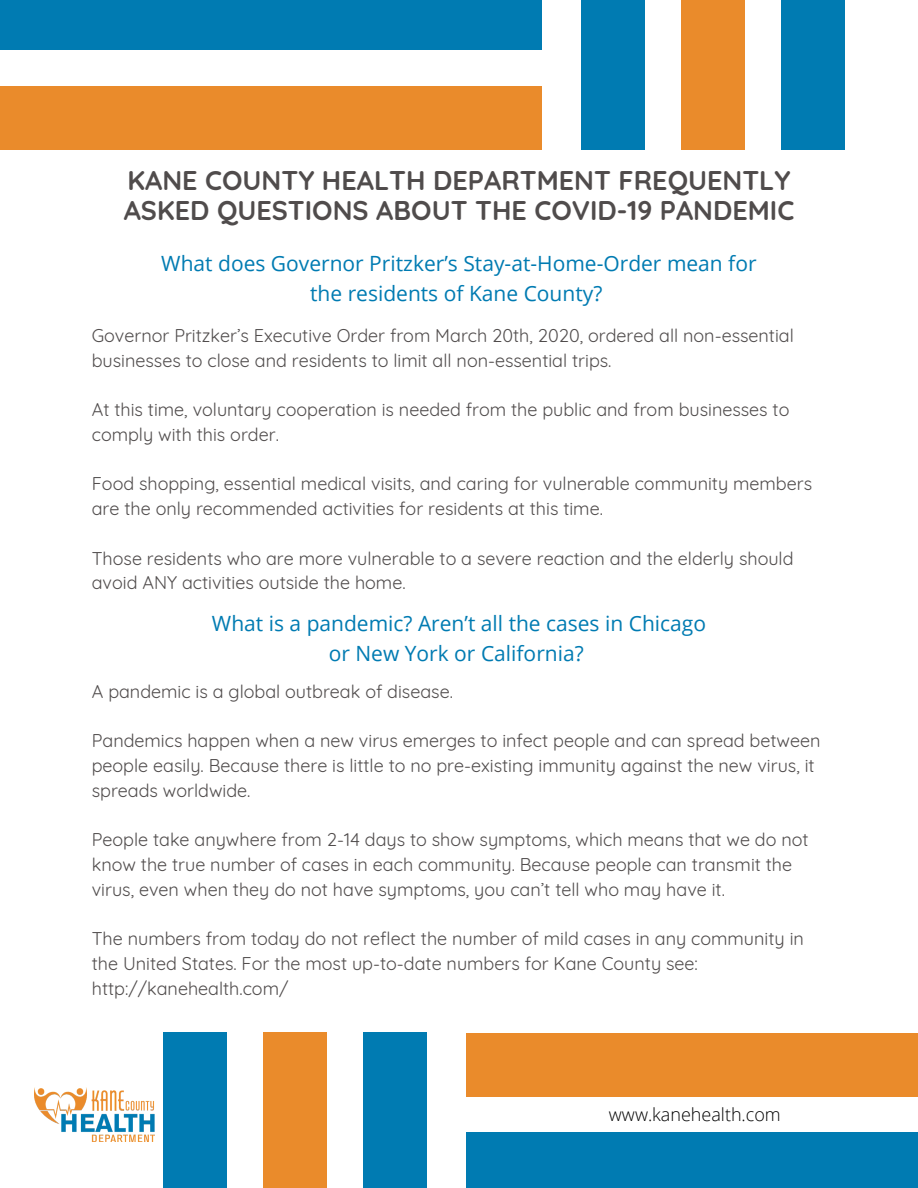
<style>
.page{position:relative;width:918px;height:1188px;background:#fff}
.page>*{position:absolute;margin:0;border:0;box-sizing:border-box;transform-origin:0 0}
.t1{font:700 27px/30px "Quicksand";color:#504c4c}
.t2{font:21px/29.2px "Open Sans";color:#007bb2;text-align:center}
.t3{font:18px/24.8px "Quicksand";color:#504c4c}
.t4{font:300 18px "Open Sans";color:#000}
</style>
<div class="page">
<div style="left:0;top:0;width:542px;height:50px;background:#007bb2"></div>
<div style="left:0;top:86px;width:542px;height:64px;background:#ea8b2b"></div>
<div style="left:781px;top:0;width:64px;height:150px;background:#007bb2"></div>
<div style="left:681px;top:0;width:64px;height:150px;background:#ea8b2b"></div>
<div style="left:581px;top:0;width:64px;height:150px;background:#007bb2"></div>
<div style="left:467px;top:1133px;width:451px;height:55px;background:#007bb2"></div>
<div style="left:467px;top:1033px;width:451px;height:63px;background:#ea8b2b"></div>
<div style="left:163px;top:1032px;width:64px;height:156px;background:#007bb2"></div>
<div style="left:263px;top:1032px;width:64px;height:156px;background:#ea8b2b"></div>
<div style="left:363px;top:1032px;width:64px;height:156px;background:#007bb2"></div>
<img style="left:34px;top:1088px;width:121px;height:54px">
<h1 class="t1" style="left:124px;top:165px;width:672px">KANE COUNTY HEALTH DEPARTMENT FREQUENTLY<br>ASKED QUESTIONS ABOUT THE COVID-19 PANDEMIC</h1>
<p class="t2" style="left:161px;top:249px;width:597px">What does Governor Pritzker’s Stay-at-Home-Order mean for the residents of Kane County?</p>
<p class="t3" style="left:92px;top:323px;width:704px">Governor Pritzker’s Executive Order from March 20th, 2020, ordered all non-essential businesses to close and residents to limit all non-essential trips.</p>
<p class="t3" style="left:92px;top:397px;width:699px">At this time, voluntary cooperation is needed from the public and from businesses to comply with this order.</p>
<p class="t3" style="left:92px;top:471px;width:722px">Food shopping, essential medical visits, and caring for vulnerable community members are the only recommended activities for residents at this time.</p>
<p class="t3" style="left:92px;top:545px;width:703px">Those residents who are more vulnerable to a severe reaction and the elderly should avoid ANY activities outside the home.</p>
<p class="t2" style="left:212px;top:609px;width:496px">What is a pandemic? Aren’t all the cases in Chicago or New York or California?</p>
<p class="t3" style="left:92px;top:679px;width:363px">A pandemic is a global outbreak of disease.</p>
<p class="t3" style="left:92px;top:728px;width:730px">Pandemics happen when a new virus emerges to infect people and can spread between people easily. Because there is little to no pre-existing immunity against the new virus, it spreads worldwide.</p>
<p class="t3" style="left:92px;top:827px;width:718px">People take anywhere from 2-14 days to show symptoms, which means that we do not know the true number of cases in each community. Because people can transmit the virus, even when they do not have symptoms, you can’t tell who may have it.</p>
<p class="t3" style="left:92px;top:926px;width:714px">The numbers from today do not reflect the number of mild cases in any community in the United States. For the most up-to-date numbers for Kane County see: http://kanehealth.com/</p>
<p class="t4" style="left:609px;top:1102px;width:173px">www.kanehealth.com</p>
</div>
